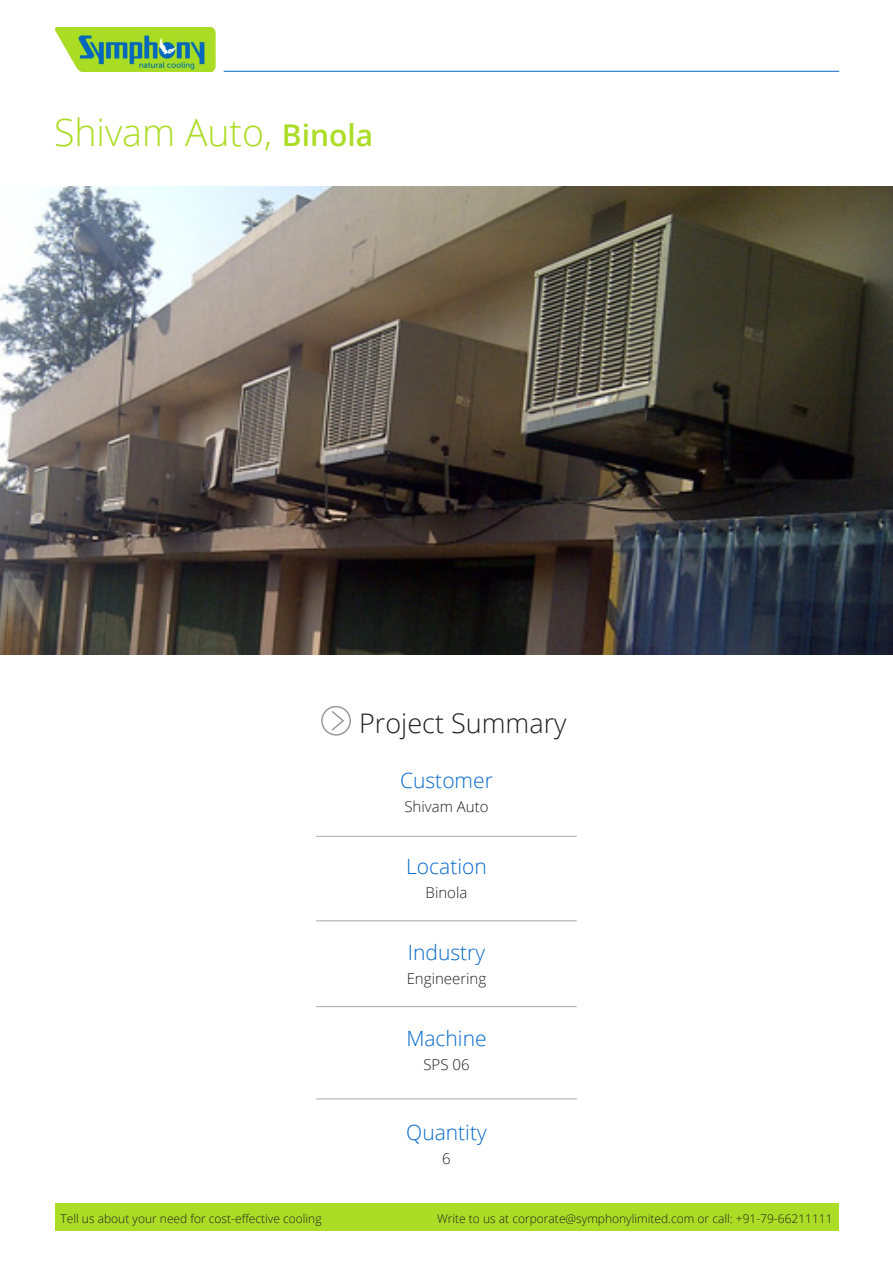
<style>
.page{position:relative;width:893px;height:1263px;background:#fff}
.page>*{position:absolute;margin:0;border:0;box-sizing:border-box;transform-origin:0 0}
.t1{font:300 37.5px "Open Sans";color:#abdd26}
.t2{font:300 27px "Open Sans";color:#231f20}
.t3{font:300 21px "Open Sans";color:#0569cb}
.t4{font:300 15px "Open Sans";color:#231f20}
.t5{font:300 12px "Open Sans";color:#231f20}
.s1{font-weight:600;font-size:30px}
</style>
<div class="page">
<div style="left:55px;top:1204px;width:783px;height:27px;background:#abdd26"></div>
<img style="left:55px;top:27px;width:161px;height:45px">
<hr style="left:224px;top:71px;width:615px;height:1px;background:#0569cb">
<svg style="left:321px;top:705px;width:30px;height:31px"></svg>
<hr style="left:316px;top:836px;width:261px;height:1px;background:#a5a6aa">
<hr style="left:316px;top:920px;width:261px;height:1px;background:#a5a6aa">
<hr style="left:316px;top:1006px;width:261px;height:1px;background:#a5a6aa">
<hr style="left:316px;top:1098px;width:261px;height:1px;background:#a5a6aa">
<img style="left:0;top:186px;width:893px;height:468px">
<p class="t1" style="left:54px;top:107px;width:321px">Shivam Auto, <span class="s1">Binola</span></p>
<p class="t2" style="left:359px;top:704px;width:209px">Project Summary</p>
<p class="t3" style="left:400px;top:765px;width:94px">Customer</p>
<p class="t4" style="left:404px;top:796px;width:86px">Shivam Auto</p>
<p class="t3" style="left:406px;top:852px;width:82px">Location</p>
<p class="t4" style="left:426px;top:882px;width:43px">Binola</p>
<p class="t3" style="left:408px;top:938px;width:79px">Industry</p>
<p class="t4" style="left:407px;top:968px;width:81px">Engineering</p>
<p class="t3" style="left:406px;top:1024px;width:82px">Machine</p>
<p class="t4" style="left:423px;top:1054px;width:48px">SPS 06</p>
<p class="t3" style="left:406px;top:1118px;width:82px">Quantity</p>
<p class="t4" style="left:442px;top:1148px;width:10px">6</p>
<p class="t5" style="left:61px;top:1210px;width:263px">Tell us about your need for cost-effective cooling</p>
<p class="t5" style="left:437px;top:1210px;width:397px">Write to us at corporate@symphonylimited.com or call: +91-79-66211111</p>
</div>
